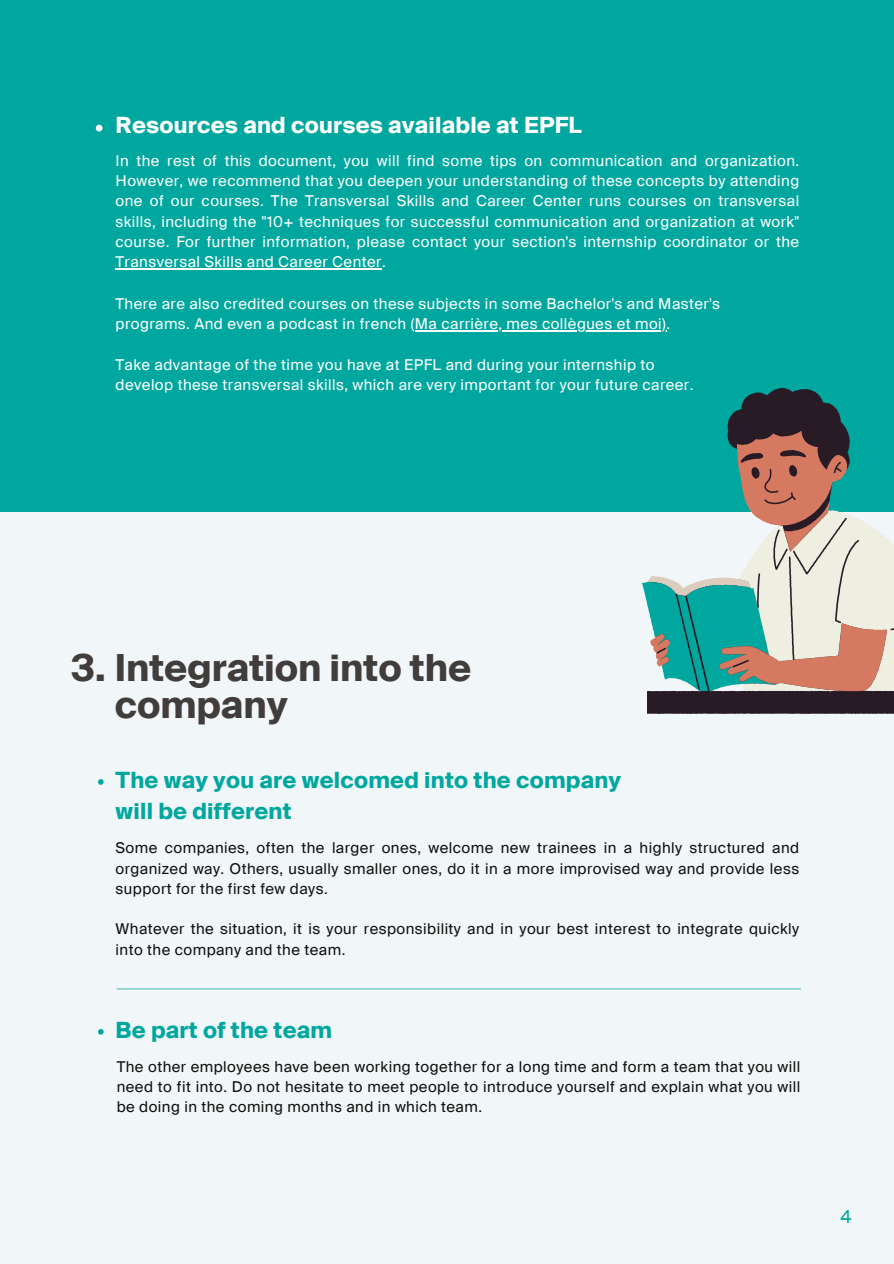
<style>
.page{position:relative;width:894px;height:1264px;background:#fff}
.page>*{position:absolute;margin:0;border:0;box-sizing:border-box;transform-origin:0 0}
.t1{font:700 37.5px/37.2px "Suisse Intl EPFL";color:#413d3a}
.t2{font:700 22.5px/30.3px "Suisse Intl EPFL";letter-spacing:.01em;color:#00a79f}
.t3{font:700 22.5px "Suisse Intl EPFL";letter-spacing:.01em;color:#fff}
.t4{font:18px "Suisse Intl EPFL";color:#00a79f}
.t5{font:15px/20.2px "Suisse Intl EPFL";letter-spacing:.03em;color:#fff;text-align:justify}
.t6{font:15px/20.2px "Suisse Intl EPFL";letter-spacing:.03em;color:#100f0d;text-align:justify}
</style>
<div class="page">
<div style="left:0;top:0;width:893px;height:1263px;background:#f1f6f9"></div>
<div style="left:0;top:0;width:893px;height:511px;background:#00a79f"></div>
<svg style="left:593px;top:388px;width:300px;height:326px"></svg>
<svg style="left:642px;top:510px;width:251px;height:181px"></svg>
<svg style="left:650px;top:431px;width:236px;height:260px"></svg>
<div style="left:540px;top:689px;width:106px;height:34px;background:#f1f6f9"></div>
<hr style="left:117px;top:988px;width:683px;height:1px;background:#59c1b4">
<hr style="left:115px;top:268px;width:267px;height:1px;background:#fff">
<svg style="left:96px;top:125px;width:6px;height:6px"></svg>
<hr style="left:415px;top:330px;width:251px;height:1px;background:#fff">
<svg style="left:98px;top:779px;width:6px;height:5px"></svg>
<svg style="left:98px;top:1029px;width:6px;height:5px"></svg>
<p class="t3" style="left:115px;top:116px;width:467px">Resources and courses available at EPFL</p>
<p class="t5" style="left:115px;top:151px;width:685px">In the rest of this document, you will find some tips on communication and organization.<br>However, we recommend that you deepen your understanding of these concepts by attending one of our courses. The Transversal Skills and Career Center runs courses on transversal skills, including the "10+ techniques for successful communication and organization at work" course. For further information, please contact your section's internship coordinator or the Transversal Skills and Career Center.</p>
<p class="t5" style="left:115px;top:294px;width:605px">There are also credited courses on these subjects in some Bachelor's and Master's programs. And even a podcast in french (Ma carrière, mes collègues et moi).</p>
<p class="t5" style="left:115px;top:355px;width:540px">Take advantage of the time you have at EPFL and during your internship to</p>
<p class="t5" style="left:115px;top:375px;width:579px">develop these transversal skills, which are very important for your future career.</p>
<h2 class="t1" style="left:115px;top:651px;width:358px;text-indent:-44px">3. Integration into the company</h2>
<p class="t2" style="left:115px;top:766px;width:507px">The way you are welcomed into the company will be different</p>
<p class="t6" style="left:115px;top:839px;width:685px">Some companies, often the larger ones, welcome new trainees in a highly structured and organized way. Others, usually smaller ones, do it in a more improvised way and provide less support for the first few days.</p>
<h2 class="t6" style="left:115px;top:920px;width:685px">Whatever the situation, it is your responsibility and in your best interest to integrate quickly into the company and the team.</h2>
<p class="t2" style="left:115px;top:1016px;width:218px">Be part of the team</p>
<p class="t6" style="left:117px;top:1057px;width:685px">The other employees have been working together for a long time and form a team that you will need to fit into. Do not hesitate to meet people to introduce yourself and explain what you will be doing in the coming months and in which team.</p>
<h2 class="t4" style="left:840px;top:1208px;width:13px">4</h2>
</div>
